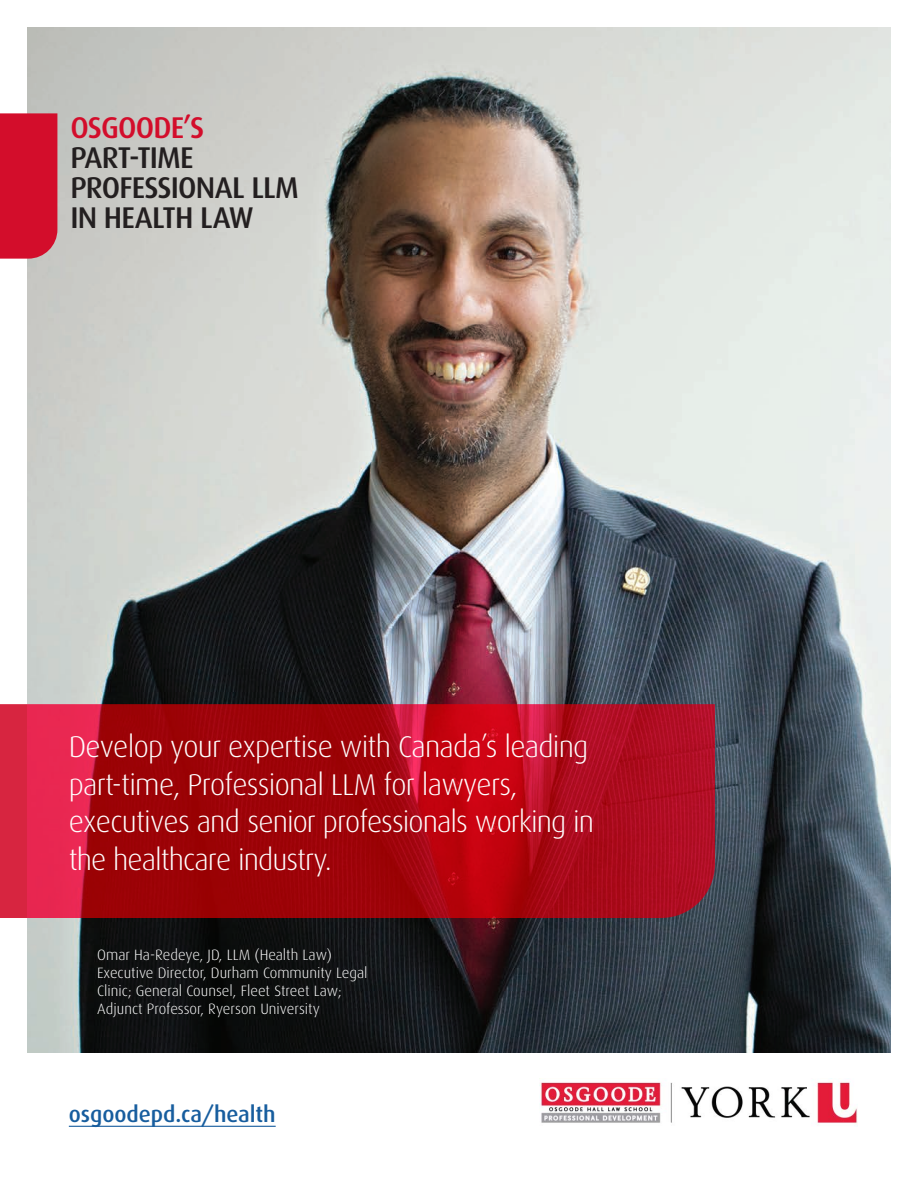
<style>
.page{position:relative;width:918px;height:1188px;background:#fff}
.page>*{position:absolute;margin:0;border:0;box-sizing:border-box;transform-origin:0 0}
.t1{font:300 30px/37.5px "Dax";letter-spacing:-.025em;color:#fff}
.t2{font:500 30px "Dax";letter-spacing:-.025em;color:#231f20}
.t3{font:500 30px "Dax";letter-spacing:-.03em;color:#d30d2b}
.t4{font:500 22.5px "Dax";letter-spacing:-.005em;color:#175d9e}
.t5{font:300 15px/18px "Dax";color:#fff}
</style>
<div class="page">
<img style="left:27px;top:27px;width:864px;height:1026px">
<div style="left:0;top:113px;width:57px;height:146px;background:#d30d2b"></div>
<svg style="left:0;top:704px;width:715px;height:214px;background:#b00a19"></svg>
<img style="left:539px;top:1081px;width:319px;height:46px">
<hr style="left:69px;top:1126px;width:207px;height:1px;background:#175d9e">
<p class="t3" style="left:70px;top:111px;width:135px">OSGOODE’S</p>
<p class="t2" style="left:70px;top:141px;width:125px">PART-TIME</p>
<p class="t2" style="left:70px;top:171px;width:230px">PROFESSIONAL LLM</p>
<p class="t2" style="left:70px;top:201px;width:185px">IN HEALTH LAW</p>
<p class="t1" style="left:69px;top:729px;width:527px">Develop your expertise with Canada’s leading part-time, Professional LLM for lawyers, executives and senior professionals working in the healthcare industry.</p>
<p class="t5" style="left:97px;top:946px;width:236px">Omar Ha-Redeye, JD, LLM (Health Law)</p>
<p class="t5" style="left:97px;top:964px;width:272px">Executive Director, Durham Community Legal<br>Clinic; General Counsel, Fleet Street Law;<br>Adjunct Professor, Ryerson University</p>
<p class="t4" style="left:69px;top:1102px;width:208px">osgoodepd.ca/health</p>
</div>
